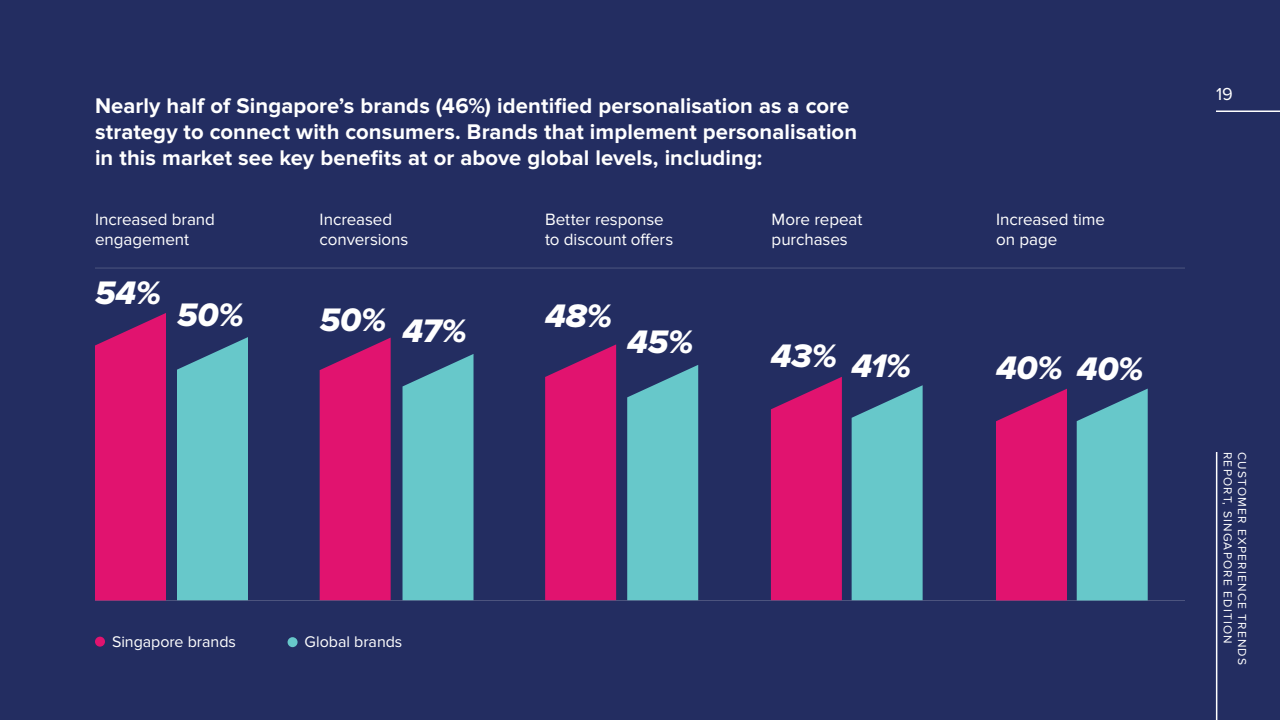
<style>
.page{position:relative;width:1280px;height:720px;background:#232d61}
.page>*{position:absolute;margin:0;border:0;box-sizing:border-box;transform-origin:0 0}
.t1{font:33.8px "Proxima Nova Extrabld It";letter-spacing:-.005em;color:#fff}
.t2{font:700 22px/26.4px "Proxima Nova";letter-spacing:.005em;color:#fff}
.t3{font:18px "Proxima Nova";color:#fff}
.t4{font:17px/20.4px "Proxima Nova";letter-spacing:-.005em;color:#fff}
.t5{font:16px "Proxima Nova";color:#fff}
.t6{font:12px "Proxima Nova";letter-spacing:.1em;color:#fff}
</style>
<div class="page">
<div style="left:288px;top:637px;width:10px;height:10px;background:#67c8ca;border-radius:50%"></div>
<div style="left:95px;top:637px;width:10px;height:10px;background:#e1136f;border-radius:50%"></div>
<hr style="left:95px;top:600px;width:1090px;height:1px;background:#fff">
<div style="left:95px;top:313px;width:71px;height:287px;background:#e1136f"></div>
<div style="left:177px;top:337px;width:71px;height:263px;background:#67c8ca"></div>
<svg style="left:320px;top:338px;width:71px;height:262px;background:#d4146e"></svg>
<svg style="left:403px;top:354px;width:71px;height:246px;background:#62bcc2"></svg>
<svg style="left:545px;top:344px;width:71px;height:256px;background:#d4146e"></svg>
<svg style="left:627px;top:365px;width:71px;height:235px;background:#62bcc2"></svg>
<svg style="left:771px;top:377px;width:71px;height:223px;background:#d3146d"></svg>
<svg style="left:852px;top:385px;width:71px;height:215px;background:#61bbc1"></svg>
<svg style="left:996px;top:389px;width:71px;height:211px;background:#d2146d"></svg>
<svg style="left:1077px;top:389px;width:71px;height:211px;background:#61bbc1"></svg>
<hr style="left:95px;top:268px;width:1090px;height:1px;background:#fff">
<hr style="left:1216px;top:110px;width:64px;height:2px;background:#fff">
<hr style="left:1216px;top:452px;width:1px;height:268px;background:#fff">
<p class="t2" style="left:95px;top:93px;width:764px">Nearly half of Singapore’s brands (46%) identified personalisation as a core strategy to connect with consumers. Brands that implement personalisation in this market see key benefits at or above global levels, including:</p>
<p class="t4" style="left:95px;top:209px;width:122px">Increased brand engagement</p>
<p class="t4" style="left:320px;top:209px;width:90px">Increased conversions</p>
<p class="t4" style="left:545px;top:209px;width:130px">Better response to discount offers</p>
<p class="t4" style="left:772px;top:209px;width:92px">More repeat purchases</p>
<p class="t4" style="left:996px;top:209px;width:111px">Increased time on page</p>
<h1 class="t1" style="left:95px;top:273px;width:68px">54%</h1>
<h1 class="t1" style="left:177px;top:295px;width:68px">50%</h1>
<h1 class="t1" style="left:320px;top:306px;width:149px">50% 47%</h1>
<h1 class="t1" style="left:545px;top:296px;width:69px">48%</h1>
<h1 class="t1" style="left:627px;top:323px;width:68px">45%</h1>
<h1 class="t1" style="left:771px;top:341px;width:142px">43% 41%</h1>
<h1 class="t1" style="left:996px;top:349px;width:149px">40% 40%</h1>
<p class="t5" style="left:112px;top:633px;width:125px">Singapore brands</p>
<p class="t5" style="left:305px;top:632px;width:99px">Global brands</p>
<p class="t3" style="left:1216px;top:84px;width:18px">19</p>
<p class="t6" style="left:1235px;top:452px;width:193px;rotate:90deg">REPORT, SINGAPORE EDITION</p>
<p class="t6" style="left:1249px;top:452px;width:215px;rotate:90deg">CUSTOMER EXPERIENCE TRENDS</p>
</div>
